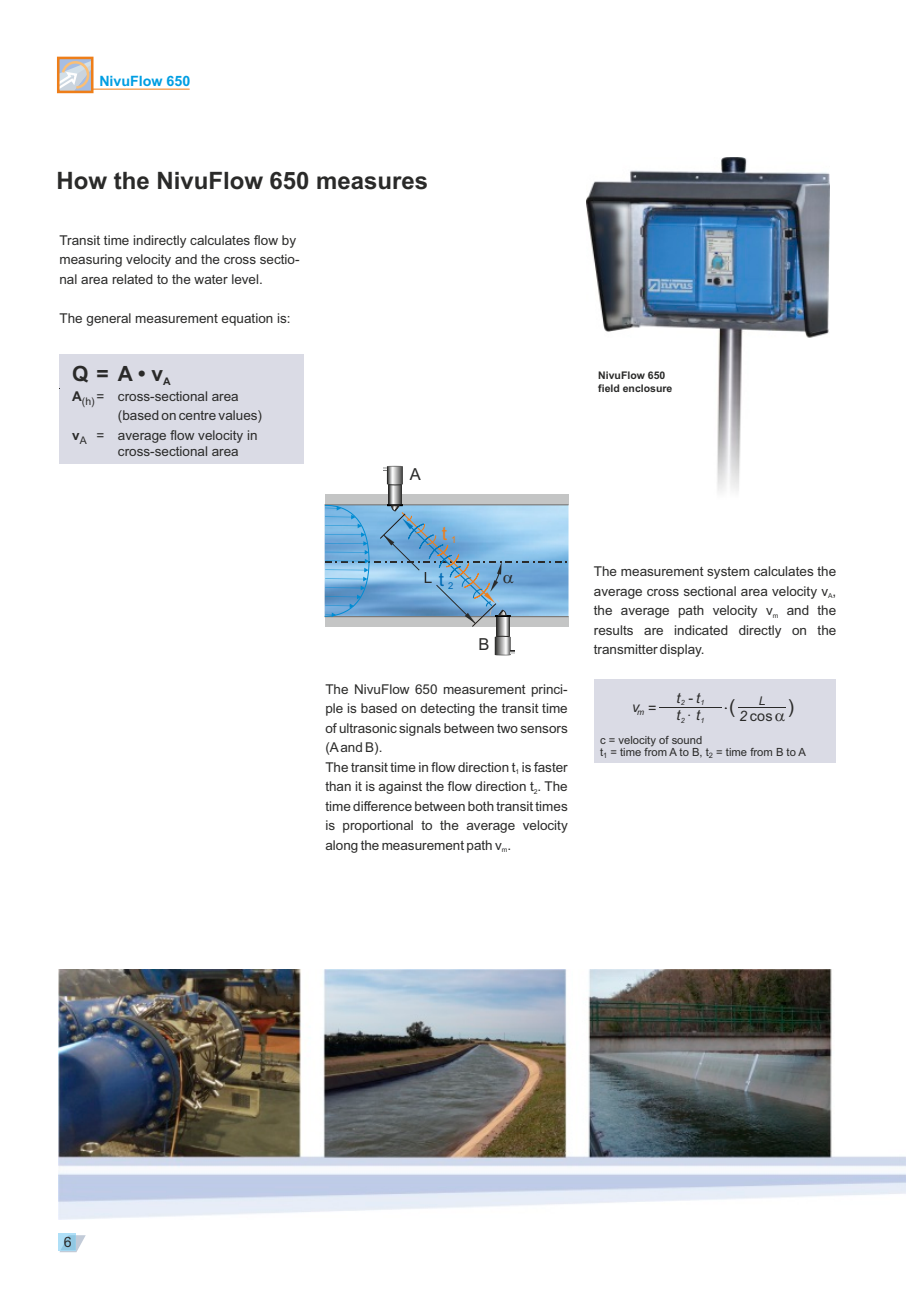
<style>
.page{position:relative;width:906px;height:1289px;background:#fff}
.page>*{position:absolute;margin:0;border:0;box-sizing:border-box;transform-origin:0 0}
.t1{font:700 24px "Arial";color:#2a2a29}
.t2{font:700 21px "Arial";color:#2a2a29}
.t3{font:19.05px "Arial";color:#2a2a29}
.t4{font:18.9px "Arial";color:#ee7e19}
.t5{font:18.9px "Arial";color:#006ab4}
.t6{font:16.5px "Arial";color:#2a2a29}
.t7{font:italic 14.4px "Arial";color:#2a2a29}
.t8{font:14.4px "Arial";color:#2a2a29}
.t9{font:700 14.25px "Arial";color:#009ee2}
.t10{font:14.25px "Arial";color:#2a2a29}
.t11{font:13.5px/19.5px "Arial";color:#2a2a29}
.t12{font:italic 12px "Arial";color:#2a2a29}
.t13{font:11.25px/12.6px "Arial";color:#2a2a29}
.t14{font:700 10.5px/12.8px "Arial";color:#2a2a29}
.t15{font:10.5px "Arial";color:#2a2a29}
.t16{font:italic 8.4px "Arial";color:#2a2a29}
.t17{font:6.75px "Arial";color:#2a2a29}
.s1{font-weight:700}
.s2{font-style:normal}
</style>
<div class="page">
<div style="left:59px;top:355px;width:245px;height:109px;background:#dadbe5"></div>
<div style="left:594px;top:679px;width:241px;height:84px;background:#dadbe5"></div>
<div style="left:325px;top:494px;width:243px;height:10px;background:#c4c5c5"></div>
<hr style="left:325px;top:504px;width:243px;height:1px;background:#717171">
<hr style="left:324px;top:616px;width:244px;height:1px;background:#717171">
<svg style="left:388px;top:485px;width:13px;height:19px"></svg>
<svg style="left:383px;top:466px;width:20px;height:19px"></svg>
<svg style="left:496px;top:627px;width:13px;height:9px"></svg>
<svg style="left:495px;top:636px;width:19px;height:19px"></svg>
<hr style="left:92px;top:89px;width:98px;height:1px;background:#ee7e19">
<svg style="left:61px;top:61px;width:28px;height:28px"></svg>
<div style="left:57px;top:57px;width:36px;height:36px;border:3px solid #ee7e19"></div>
<div style="left:59px;top:1233px;width:17px;height:17px;background:#afdff7"></div>
<svg style="left:59px;top:1235px;width:27px;height:17px"></svg>
<img style="left:59px;top:969px;width:847px;height:250px">
<img style="left:587px;top:157px;width:242px;height:335px">
<hr style="left:659px;top:707px;width:63px;height:1px;background:#2a2a29">
<hr style="left:738px;top:707px;width:48px;height:1px;background:#2a2a29">
<svg style="left:324px;top:504px;width:243px;height:123px;background:#83b2d6"></svg>
<p class="t9" style="left:99px;top:75px;width:93px">NivuFlow 650</p>
<h1 class="t1" style="left:57px;top:171px;width:373px">How the NivuFlow 650 measures</h1>
<p class="t11" style="left:59px;top:231px;width:242px">Transit time indirectly calculates flow by measuring velocity and the cross sectio&shy;nal area related to the water level.</p>
<p class="t11" style="left:59px;top:309px;width:233px">The general measurement equation is:</p>
<h2 class="t2" style="left:72px;top:366px;width:100px">Q = A • v<sub>A</sub></h2>
<p class="t11" style="left:72px;top:387px;width:168px"><span class="s1">A</span> = cross-sectional area</p>
<p class="t15" style="left:82px;top:397px;width:14px">(h)</p>
<p class="t11" style="left:72px;top:407px;width:191px;text-indent:46px">(based on centre values) <span class="s1">v</span> = average flow velocity in</p>
<p class="t15" style="left:80px;top:436px;width:9px">A</p>
<p class="t11" style="left:118px;top:443px;width:122px">cross-sectional area</p>
<p class="t6" style="left:410px;top:468px;width:13px">A</p>
<h3 class="t4" style="left:442px;top:526px;width:16px">t <sub>1</sub></h3>
<h3 class="t5" style="left:439px;top:572px;width:16px">t <sub>2</sub></h3>
<p class="t6" style="left:478px;top:638px;width:13px">B</p>
<p class="t11" style="left:325px;top:680px;width:244px">The NivuFlow 650 measurement princi&shy;ple is based on detecting the transit time of ultrasonic signals between two sensors (Aand B).<br>The transit time in flow direction t is faster</p>
<p class="t17" style="left:515px;top:769px;width:5px">1</p>
<p class="t11" style="left:325px;top:778px;width:244px">than it is against the flow direction t . The</p>
<p class="t17" style="left:534px;top:789px;width:5px">2</p>
<p class="t11" style="left:325px;top:797px;width:244px;text-align:justify">time difference between both transit times is proportional to the average velocity along the measurement path v<sub>m</sub>.</p>
<p class="t14" style="left:598px;top:370px;width:76px">NivuFlow 650 field enclosure</p>
<p class="t11" style="left:594px;top:563px;width:244px">The measurement system calculates the average cross sectional area velocity v ,</p>
<p class="t17" style="left:828px;top:593px;width:6px">A</p>
<p class="t11" style="left:594px;top:602px;width:244px;text-align:justify">the average path velocity v<sub>m</sub> and the results are indicated directly on the transmitter display.</p>
<p class="t7" style="left:676px;top:692px;width:29px">t<sub>2</sub> <span class="s2">-</span>t<sub>1</sub></p>
<p class="t12" style="left:759px;top:695px;width:8px">L</p>
<p class="t7" style="left:632px;top:701px;width:9px">v</p>
<h3 class="t3" style="left:788px;top:698px;width:8px">)</h3>
<p class="t16" style="left:637px;top:709px;width:21px">m <sup>=</sup></p>
<h3 class="t3" style="left:729px;top:698px;width:19px">(<sub>2</sub></h3>
<p class="t7" style="left:676px;top:710px;width:29px">t<sub>2</sub> t<sub>1</sub></p>
<p class="t8" style="left:749px;top:710px;width:24px">cos</p>
<p class="t13" style="left:600px;top:734px;width:207px">c = velocity of sound<br>t<sub>1</sub> = time from A to B, t<sub>2</sub> = time from B to A</p>
<p class="t10" style="left:64px;top:1236px;width:9px">6</p>
</div>
